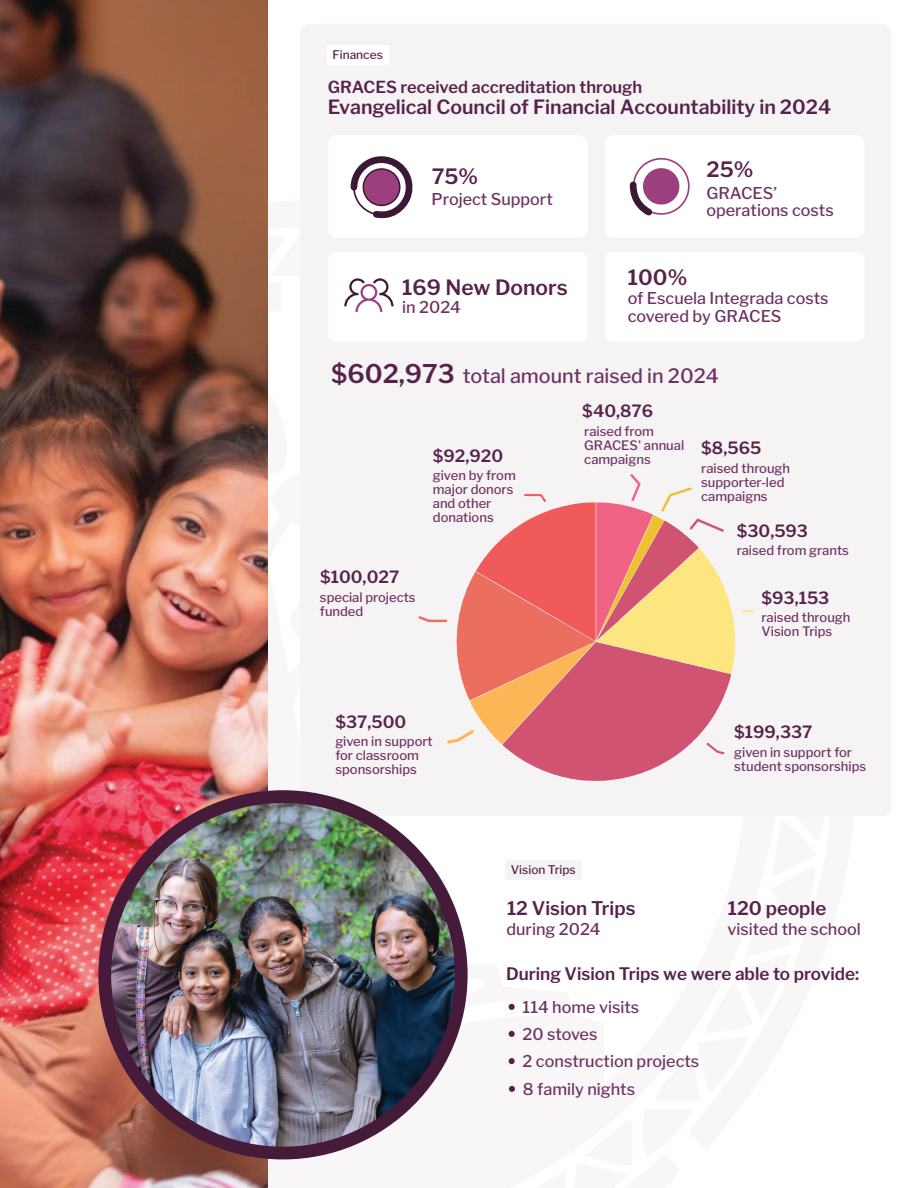
<style>
.page{position:relative;width:918px;height:1188px;background:#fff}
.page>*{position:absolute;margin:0;border:0;box-sizing:border-box;transform-origin:0 0}
.t1{font:600 21px "Libre Franklin";color:#56224a}
.t2{font:500 19.8px "Libre Franklin";color:#6e3262}
.t3{font:600 19.5px "Libre Franklin";color:#56224a}
.t4{font:600 18.75px "Libre Franklin";color:#56224a}
.t5{font:600 17.1px "Libre Franklin";color:#56224a}
.t6{font:600 16.8px "Libre Franklin";color:#56224a}
.t7{font:600 16.5px "Libre Franklin";color:#56224a}
.t8{font:500 16.2px/17.5px "Libre Franklin";color:#6e3262}
.t9{font:500 12.9px/14.1px "Libre Franklin";color:#6e3262}
.t10{font:500 11.85px "Libre Franklin";color:#56224a}
.s1{font-weight:600;font-size:25.65px;color:#56224a}
</style>
<div class="page">
<div style="left:300px;top:24px;width:592px;height:792px;background:#f6f3f5;border-radius:10px"></div>
<div style="left:327px;top:45px;width:62px;height:20px;background:#fff;border-radius:2px"></div>
<div style="left:328px;top:135px;width:260px;height:103px;background:#fff;border-radius:8px"></div>
<div style="left:605px;top:135px;width:259px;height:103px;background:#fff;border-radius:8px"></div>
<svg style="left:629px;top:157px;width:61px;height:59px"></svg>
<svg style="left:350px;top:156px;width:63px;height:63px"></svg>
<div style="left:605px;top:252px;width:259px;height:89px;background:#fff;border-radius:8px"></div>
<img style="left:0;top:0;width:267px;height:1188px">
<img style="left:105px;top:1101px;width:313px;height:51px">
<img style="left:0;top:233px;width:754px;height:868px">
<p class="t10" style="left:333px;top:48px;width:52px">Finances</p>
<p class="t7" style="left:328px;top:77px;width:316px">GRACES received accreditation through</p>
<h3 class="t3" style="left:328px;top:96px;width:505px">Evangelical Council of Financial Accountability in 2024</h3>
<h1 class="t1" style="left:432px;top:163px;width:48px">75%</h1>
<p class="t8" style="left:432px;top:190px;width:123px">Project Support</p>
<h1 class="t1" style="left:402px;top:275px;width:167px">169 New Donors</h1>
<p class="t8" style="left:402px;top:298px;width:60px">in 2024</p>
<h1 class="t1" style="left:707px;top:157px;width:48px">25%</h1>
<p class="t8" style="left:706px;top:184px;width:129px">GRACES’ operations costs</p>
<h1 class="t1" style="left:628px;top:265px;width:61px">100%</h1>
<p class="t8" style="left:628px;top:290px;width:202px">of Escuela Integrada costs covered by GRACES</p>
<h2 class="t2" style="left:331px;top:364px;width:389px"><span class="s1">$602,973</span> total amount raised in 2024</h2>
<h3 class="t6" style="left:433px;top:446px;width:72px">$92,920</h3>
<p class="t9" style="left:433px;top:468px;width:84px">given by from major donors and other donations</p>
<h3 class="t6" style="left:320px;top:567px;width:81px">$100,027</h3>
<p class="t9" style="left:320px;top:590px;width:97px">special projects funded</p>
<h3 class="t6" style="left:335px;top:712px;width:72px">$37,500</h3>
<p class="t9" style="left:335px;top:734px;width:99px">given in support for classroom sponsorships</p>
<h3 class="t6" style="left:582px;top:401px;width:73px">$40,876</h3>
<p class="t9" style="left:584px;top:424px;width:101px">raised from<br>GRACES' annual campaigns</p>
<h3 class="t6" style="left:701px;top:438px;width:62px">$8,565</h3>
<p class="t9" style="left:701px;top:461px;width:90px">raised through supporter-led campaigns</p>
<h3 class="t6" style="left:737px;top:521px;width:73px">$30,593</h3>
<p class="t9" style="left:737px;top:543px;width:114px">raised from grants</p>
<h3 class="t6" style="left:762px;top:588px;width:69px">$93,153</h3>
<p class="t9" style="left:762px;top:611px;width:90px">raised through<br>Vision Trips</p>
<h3 class="t6" style="left:734px;top:722px;width:80px">$199,337</h3>
<p class="t9" style="left:734px;top:745px;width:133px">given in support for student sponsorships</p>
<p class="t10" style="left:511px;top:863px;width:66px">Vision Trips</p>
<h3 class="t4" style="left:507px;top:897px;width:130px">12 Vision Trips</h3>
<p class="t8" style="left:506px;top:920px;width:96px">during 2024</p>
<h3 class="t4" style="left:728px;top:897px;width:100px">120 people</h3>
<p class="t8" style="left:728px;top:921px;width:135px">visited the school</p>
<h3 class="t5" style="left:506px;top:963px;width:355px">During Vision Trips we were able to provide:</h3>
<p class="t8" style="left:523px;top:998px;width:118px">114 home visits</p>
<p class="t8" style="left:523px;top:1025px;width:76px">20 stoves</p>
<p class="t8" style="left:523px;top:1052px;width:178px">2 construction projects</p>
<p class="t8" style="left:523px;top:1080px;width:114px">8 family nights</p>
</div>
